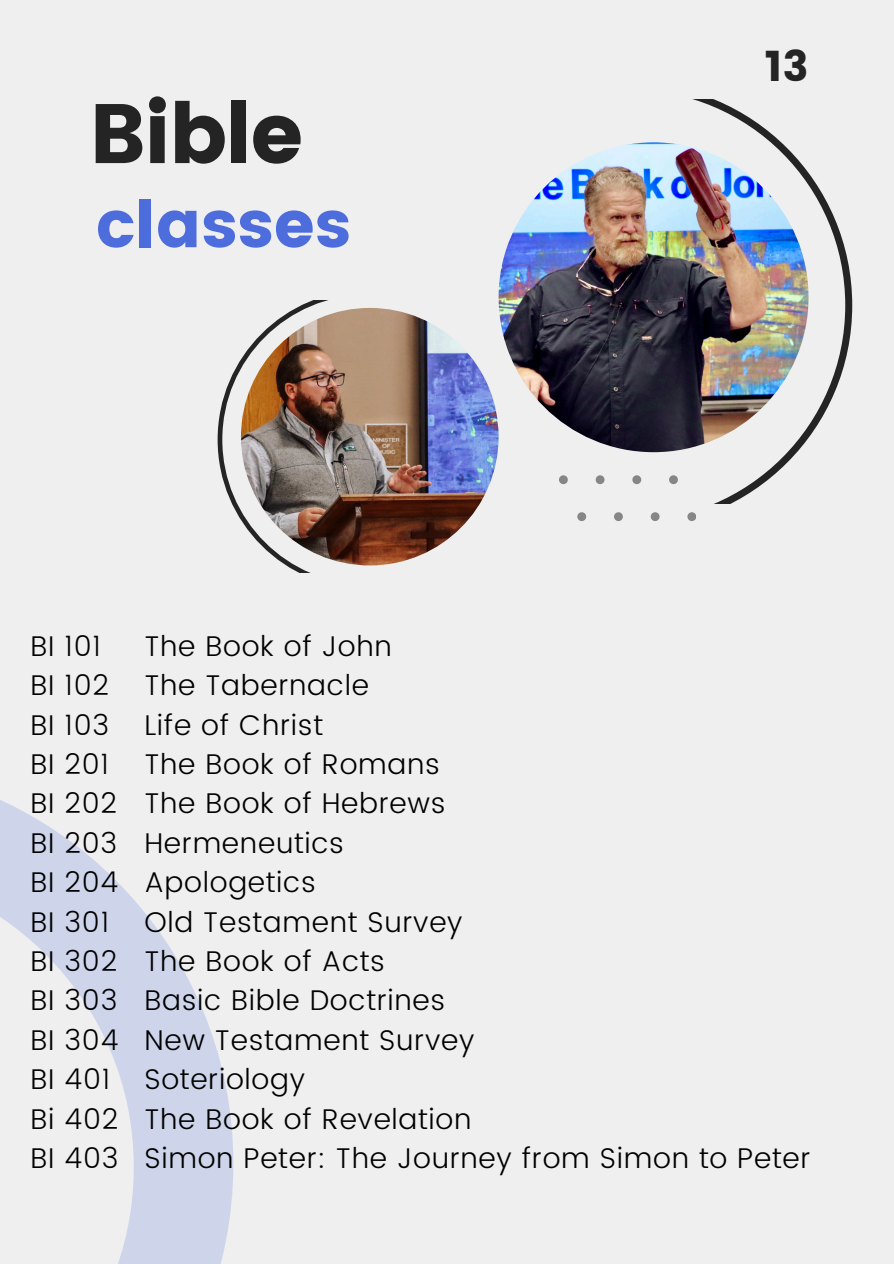
<style>
.page{position:relative;width:894px;height:1264px;background:#fff}
.page>*{position:absolute;margin:0;border:0;box-sizing:border-box;transform-origin:0 0}
.t1{font:84px "Poppins";letter-spacing:-.025em;color:#242424}
.t2{font:65.1px "Poppins";color:#4d6ddd}
.t3{font:42.6px "Poppins";color:#242424}
.t4{font:300 28.5px/39.3px "Poppins";letter-spacing:.025em;color:#000}
</style>
<div class="page">
<div style="left:0;top:0;width:893px;height:1263px;background:#efefef"></div>
<svg style="left:218px;top:301px;width:151px;height:271px"></svg>
<svg style="left:628px;top:99px;width:223px;height:404px"></svg>
<svg style="left:0;top:800px;width:233px;height:463px"></svg>
<img style="left:241px;top:308px;width:257px;height:257px;border-radius:50%">
<img style="left:498px;top:142px;width:310px;height:310px;border-radius:50%">
<svg style="left:559px;top:475px;width:8px;height:9px"></svg>
<svg style="left:595px;top:475px;width:9px;height:9px"></svg>
<svg style="left:632px;top:475px;width:9px;height:9px"></svg>
<svg style="left:669px;top:475px;width:8px;height:9px"></svg>
<svg style="left:577px;top:512px;width:9px;height:9px"></svg>
<svg style="left:614px;top:512px;width:8px;height:9px"></svg>
<svg style="left:650px;top:512px;width:9px;height:9px"></svg>
<svg style="left:687px;top:512px;width:8px;height:9px"></svg>
<h2 class="t1" style="left:89px;top:85px;width:216px">Bible</h2>
<h3 class="t2" style="left:96px;top:187px;width:257px">classes</h3>
<h3 class="t3" style="left:764px;top:42px;width:45px">13</h3>
<p class="t4" style="left:31px;top:626px;width:89px">BI 101<br>BI 102<br>BI 103<br>BI 201<br>BI 202<br>BI 203<br>BI 204<br>BI 301<br>BI 302<br>BI 303<br>BI 304<br>BI 401<br>Bi 402<br>BI 403</p>
<p class="t4" style="left:144px;top:626px;width:667px">The Book of John<br>The Tabernacle<br>Life of Christ<br>The Book of Romans<br>The Book of Hebrews<br>Hermeneutics<br>Apologetics<br>Old Testament Survey<br>The Book of Acts<br>Basic Bible Doctrines<br>New Testament Survey<br>Soteriology<br>The Book of Revelation<br>Simon Peter: The Journey from Simon to Peter</p>
</div>
